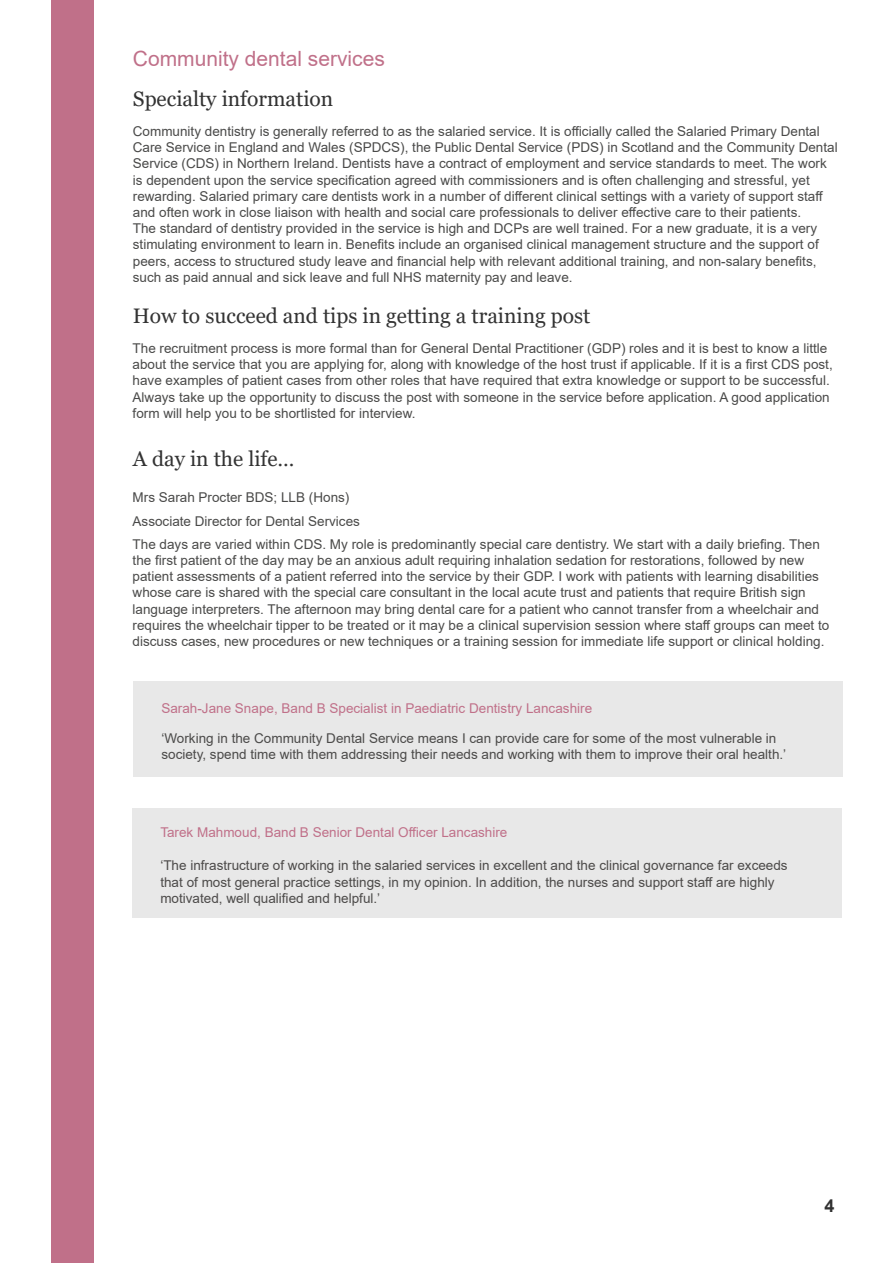
<style>
.page{position:relative;width:893px;height:1263px;background:#fff}
.page>*{position:absolute;margin:0;border:0;box-sizing:border-box;transform-origin:0 0}
.t1{font:21px "Georgia";color:#333}
.t2{font:21px "Arial";color:#c07089}
.t3{font:21px "Georgia";color:#323232}
.t4{font:700 18px "Arial";color:#323232}
.t5{font:13.5px/16.2px "Arial";color:#4a4a49}
.t6{font:13.5px/16.2px "Arial";color:#4c4a49}
.t7{font:13.5px/16.2px "Arial";color:#4b4a49}
.t8{font:13.5px "Arial";color:#c07089}
</style>
<div class="page">
<div style="left:51px;top:0;width:43px;height:1263px;background:#c07089"></div>
<div style="left:133px;top:681px;width:710px;height:95px;background:#e8e8e8"></div>
<div style="left:132px;top:808px;width:710px;height:110px;background:#e8e8e8"></div>
<h1 class="t2" style="left:133px;top:44px;width:254px">Community dental services</h1>
<h1 class="t3" style="left:133px;top:86px;width:202px">Specialty information</h1>
<p class="t5" style="left:133px;top:123px;width:706px">Community dentistry is generally referred to as the salaried service. It is officially called the Salaried Primary Dental Care Service in England and Wales (SPDCS), the Public Dental Service (PDS) in Scotland and the Community Dental Service (CDS) in Northern Ireland. Dentists have a contract of employment and service standards to meet. The work is dependent upon the service specification agreed with commissioners and is often challenging and stressful, yet rewarding. Salaried primary care dentists work in a number of different clinical settings with a variety of support staff and often work in close liaison with health and social care professionals to deliver effective care to their patients.<br>The standard of dentistry provided in the service is high and DCPs are well trained. For a new graduate, it is a very stimulating environment to learn in. Benefits include an organised clinical management structure and the support of peers, access to structured study leave and financial help with relevant additional training, and non-salary benefits, such as paid annual and sick leave and full NHS maternity pay and leave.</p>
<h1 class="t1" style="left:133px;top:303px;width:459px">How to succeed and tips in getting a training post</h1>
<p class="t5" style="left:133px;top:340px;width:702px">The recruitment process is more formal than for General Dental Practitioner (GDP) roles and it is best to know a little about the service that you are applying for, along with knowledge of the host trust if applicable. If it is a first CDS post, have examples of patient cases from other roles that have required that extra knowledge or support to be successful.<br>Always take up the opportunity to discuss the post with someone in the service before application. A good application form will help you to be shortlisted for interview.</p>
<h1 class="t1" style="left:133px;top:446px;width:163px">A day in the life…</h1>
<p class="t5" style="left:133px;top:486px;width:689px;line-height:23.2px">Mrs Sarah Procter BDS; LLB (Hons)<br>Associate Director for Dental Services<br>The days are varied within CDS. My role is predominantly special care dentistry. We start with a daily briefing. Then</p>
<p class="t5" style="left:133px;top:552px;width:698px">the first patient of the day may be an anxious adult requiring inhalation sedation for restorations, followed by new patient assessments of a patient referred into the service by their GDP. I work with patients with learning disabilities whose care is shared with the special care consultant in the local acute trust and patients that require British sign language interpreters. The afternoon may bring dental care for a patient who cannot transfer from a wheelchair and requires the wheelchair tipper to be treated or it may be a clinical supervision session where staff groups can meet to discuss cases, new procedures or new techniques or a training session for immediate life support or clinical holding.</p>
<p class="t8" style="left:161px;top:698px;width:432px">Sarah-Jane Snape, Band B Specialist in Paediatric Dentistry Lancashire</p>
<p class="t7" style="left:161px;top:730px;width:626px">‘Working in the Community Dental Service means I can provide care for some of the most vulnerable in society, spend time with them addressing their needs and working with them to improve their oral health.’</p>
<p class="t8" style="left:160px;top:822px;width:349px">Tarek Mahmoud, Band B Senior Dental Officer Lancashire</p>
<p class="t6" style="left:160px;top:857px;width:629px">‘The infrastructure of working in the salaried services in excellent and the clinical governance far exceeds that of most general practice settings, in my opinion. In addition, the nurses and support staff are highly motivated, well qualified and helpful.’</p>
<h2 class="t4" style="left:824px;top:1193px;width:12px">4</h2>
</div>
